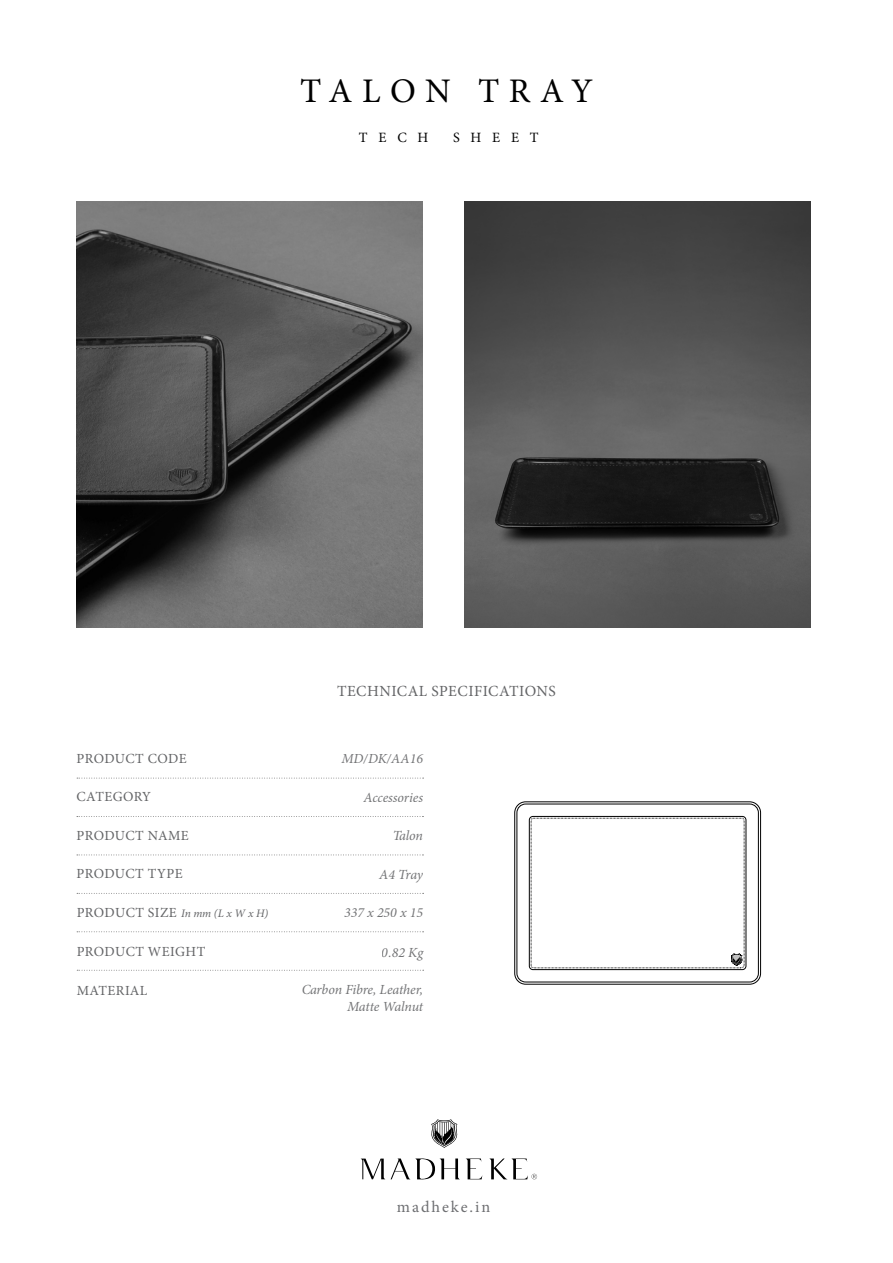
<style>
.page{position:relative;width:893px;height:1263px;background:#fff}
.page>*{position:absolute;margin:0;border:0;box-sizing:border-box;transform-origin:0 0}
.t1{font:34.5px "Minion Pro";letter-spacing:.27em;color:#000}
.t2{font:16.2px "Minion Pro";letter-spacing:.115em;color:#6d6e71}
.t3{font:15.45px "Minion Pro";letter-spacing:.03em;color:#636466}
.t4{font:14.25px "Minion Pro";letter-spacing:.76em;color:#000}
.t5{font:13.95px "Minion Pro";letter-spacing:.025em;color:#636466}
.t6{font:italic 13.95px/16.6px "Minion Pro";letter-spacing:-.01em;color:#636466;text-align:right}
.s1{font-style:italic;font-size:11.4px}
</style>
<div class="page">
<svg style="left:361px;top:1158px;width:24px;height:21px"></svg>
<svg style="left:391px;top:1158px;width:91px;height:21px"></svg>
<svg style="left:431px;top:1119px;width:26px;height:29px"></svg>
<svg style="left:489px;top:1158px;width:48px;height:21px"></svg>
<img style="left:77px;top:201px;width:345px;height:426px">
<svg style="left:77px;top:816px;width:346px;height:1px"></svg>
<svg style="left:77px;top:854px;width:346px;height:1px"></svg>
<svg style="left:77px;top:778px;width:347px;height:1px"></svg>
<svg style="left:77px;top:893px;width:347px;height:1px"></svg>
<svg style="left:77px;top:931px;width:347px;height:1px"></svg>
<svg style="left:77px;top:970px;width:347px;height:1px"></svg>
<img style="left:465px;top:201px;width:345px;height:426px">
<div style="left:529px;top:816px;width:217px;height:154px;border:1px solid #000;border-radius:4px"></div>
<div style="left:515px;top:802px;width:246px;height:182px;border:1px solid #000;border-radius:11px"></div>
<div style="left:517px;top:804px;width:241px;height:178px;border:1px solid #000;border-radius:9px"></div>
<svg style="left:531px;top:818px;width:213px;height:150px"></svg>
<h1 class="t1" style="left:300px;top:68px;width:294px">TALON TRAY</h1>
<p class="t4" style="left:359px;top:128px;width:71px">TECH</p>
<p class="t4" style="left:453px;top:128px;width:87px">SHEET</p>
<p class="t3" style="left:337px;top:681px;width:220px">TECHNICAL SPECIFICATIONS</p>
<p class="t5" style="left:77px;top:749px;width:112px">PRODUCT CODE</p>
<p class="t5" style="left:77px;top:787px;width:76px">CATEGORY</p>
<p class="t5" style="left:77px;top:826px;width:114px">PRODUCT NAME</p>
<p class="t6" style="left:341px;top:751px;width:83px">MD/DK/AA16</p>
<p class="t6" style="left:363px;top:789px;width:61px">Accessories</p>
<p class="t6" style="left:392px;top:827px;width:32px">Talon</p>
<p class="t5" style="left:77px;top:864px;width:108px">PRODUCT TYPE</p>
<p class="t6" style="left:379px;top:866px;width:45px">A4 Tray</p>
<p class="t5" style="left:77px;top:903px;width:193px">PRODUCT SIZE <span class="s1">In mm (L x W x H)</span></p>
<p class="t5" style="left:77px;top:942px;width:130px">PRODUCT WEIGHT</p>
<p class="t5" style="left:77px;top:981px;width:72px">MATERIAL</p>
<p class="t6" style="left:344px;top:904px;width:81px">337 x 250 x 15</p>
<p class="t6" style="left:382px;top:944px;width:43px">0.82 Kg</p>
<p class="t6" style="left:301px;top:981px;width:124px">Carbon Fibre, Leather,<br>Matte Walnut</p>
<p class="t2" style="left:397px;top:1196px;width:95px">madheke.in</p>
</div>
